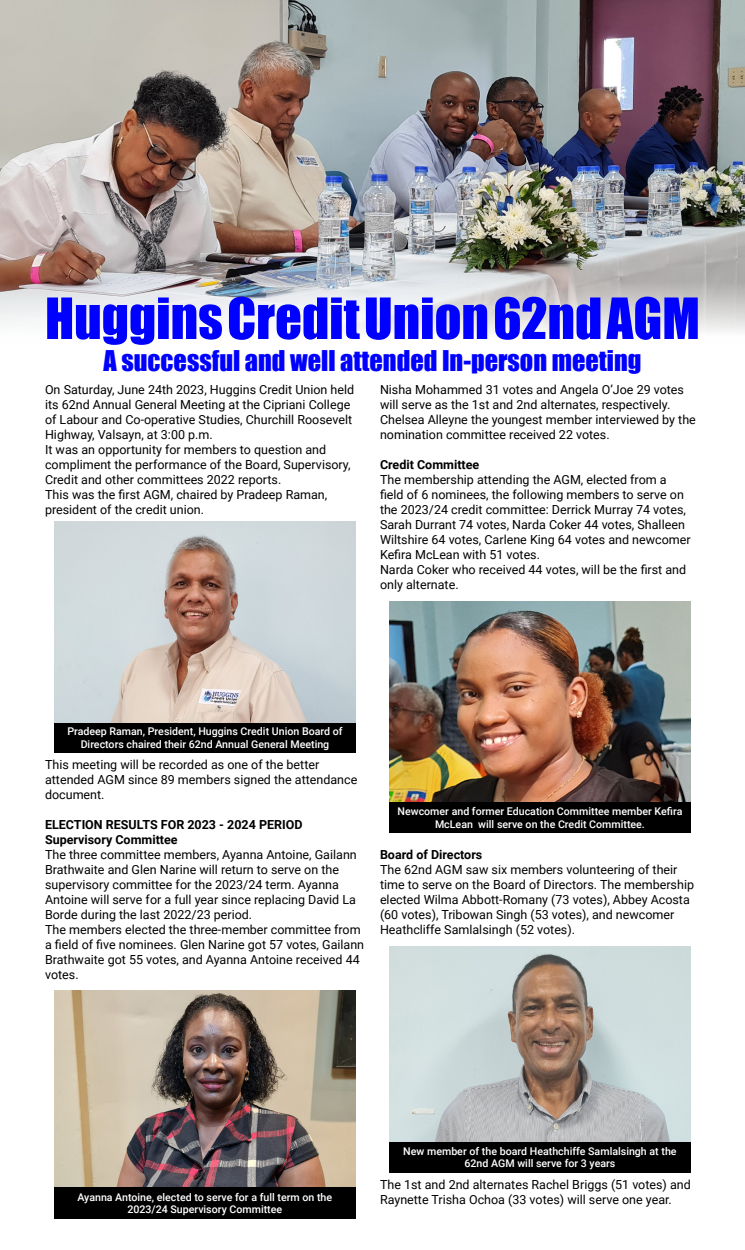
<style>
.page{position:relative;width:745px;height:1250px;background:#fff}
.page>*{position:absolute;margin:0;border:0;box-sizing:border-box;transform-origin:0 0}
.t1{font:52.5px "Impact";color:#00f}
.t2{font:26.25px "Impact";color:#00f}
.t3{font:12.5px/15px "Roboto";color:#000}
.t4{font:700 12.5px "Roboto";color:#000}
.t5{font:500 10.62px/12.8px "Roboto";color:#fff;text-align:center}
</style>
<div class="page">
<img style="left:0;top:0;width:744px;height:333px">
<div style="left:54px;top:722px;width:301px;height:30px;background:#000"></div>
<img style="left:54px;top:521px;width:301px;height:201px">
<img style="left:54px;top:990px;width:301px;height:198px">
<div style="left:54px;top:1188px;width:301px;height:31px;background:#000"></div>
<img style="left:389px;top:601px;width:301px;height:201px">
<div style="left:389px;top:802px;width:301px;height:31px;background:#000"></div>
<img style="left:389px;top:946px;width:301px;height:196px">
<div style="left:389px;top:1142px;width:301px;height:30px;background:#000"></div>
<p class="t1" style="left:45px;top:278px;width:656px">Huggins Credit Union 62nd AGM</p>
<p class="t2" style="left:103px;top:340px;width:539px">A successful and well attended In-person meeting</p>
<p class="t3" style="left:45px;top:382px;width:310px">On Saturday, June 24th 2023, Huggins Credit Union held its 62nd Annual General Meeting at the Cipriani College of Labour and Co-operative Studies, Churchill Roosevelt Highway, Valsayn, at 3:00 p.m.</p>
<p class="t3" style="left:45px;top:442px;width:307px">It was an opportunity for members to question and compliment the performance of the Board, Supervisory,<br>Credit and other committees 2022 reports.</p>
<p class="t3" style="left:45px;top:487px;width:283px">This was the first AGM, chaired by Pradeep Raman, president of the credit union.</p>
<p class="t3" style="left:380px;top:382px;width:305px">Nisha Mohammed 31 votes and Angela O’Joe 29 votes will serve as the 1st and 2nd alternates, respectively.</p>
<p class="t3" style="left:380px;top:412px;width:317px">Chelsea Alleyne the youngest member interviewed by the nomination committee received 22 votes.</p>
<p class="t4" style="left:380px;top:456px;width:101px">Credit Committee</p>
<p class="t3" style="left:380px;top:472px;width:312px">The membership attending the AGM, elected from a field of 6 nominees, the following members to serve on the 2023/24 credit committee: Derrick Murray 74 votes, Sarah Durrant 74 votes, Narda Coker 44 votes, Shalleen Wiltshire 64 votes, Carlene King 64 votes and newcomer Kefira McLean with 51 votes.</p>
<p class="t3" style="left:380px;top:562px;width:307px">Narda Coker who received 44 votes, will be the first and only alternate.</p>
<p class="t5" style="left:67px;top:724px;width:277px">Pradeep Raman, President, Huggins Credit Union Board of<br>Directors chaired their 62nd Annual General Meeting</p>
<p class="t3" style="left:45px;top:757px;width:313px">This meeting will be recorded as one of the better attended AGM since 89 members signed the attendance document.</p>
<p class="t4" style="left:45px;top:816px;width:259px">ELECTION RESULTS FOR 2023 - 2024 PERIOD</p>
<p class="t4" style="left:45px;top:831px;width:134px">Supervisory Committee</p>
<p class="t3" style="left:45px;top:847px;width:313px">The three committee members, Ayanna Antoine, Gailann Brathwaite and Glen Narine will return to serve on the supervisory committee for the 2023/24 term. Ayanna Antoine will serve for a full year since replacing David La Borde during the last 2022/23 period.</p>
<p class="t3" style="left:45px;top:922px;width:320px">The members elected the three-member committee from a field of five nominees. Glen Narine got 57 votes, Gailann Brathwaite got 55 votes, and Ayanna Antoine received 44 votes.</p>
<p class="t5" style="left:397px;top:805px;width:286px">Newcomer and former Education Committee member Kefira<br>McLean will serve on the Credit Committee.</p>
<p class="t4" style="left:380px;top:846px;width:104px">Board of Directors</p>
<p class="t3" style="left:380px;top:862px;width:315px">The 62nd AGM saw six members volunteering of their time to serve on the Board of Directors. The membership elected Wilma Abbott-Romany (73 votes), Abbey Acosta (60 votes), Tribowan Singh (53 votes), and newcomer Heathcliffe Samlalsingh (52 votes).</p>
<p class="t5" style="left:77px;top:1190px;width:256px">Ayanna Antoine, elected to serve for a full term on the</p>
<p class="t5" style="left:127px;top:1203px;width:156px">2023/24 Supervisory Committee</p>
<p class="t5" style="left:403px;top:1144px;width:275px">New member of the board Heathchiffe Samlalsingh at the</p>
<p class="t5" style="left:464px;top:1157px;width:152px">62nd AGM will serve for 3 years</p>
<p class="t3" style="left:380px;top:1177px;width:312px">The 1st and 2nd alternates Rachel Briggs (51 votes) and<br>Raynette Trisha Ochoa (33 votes) will serve one year.</p>
</div>
